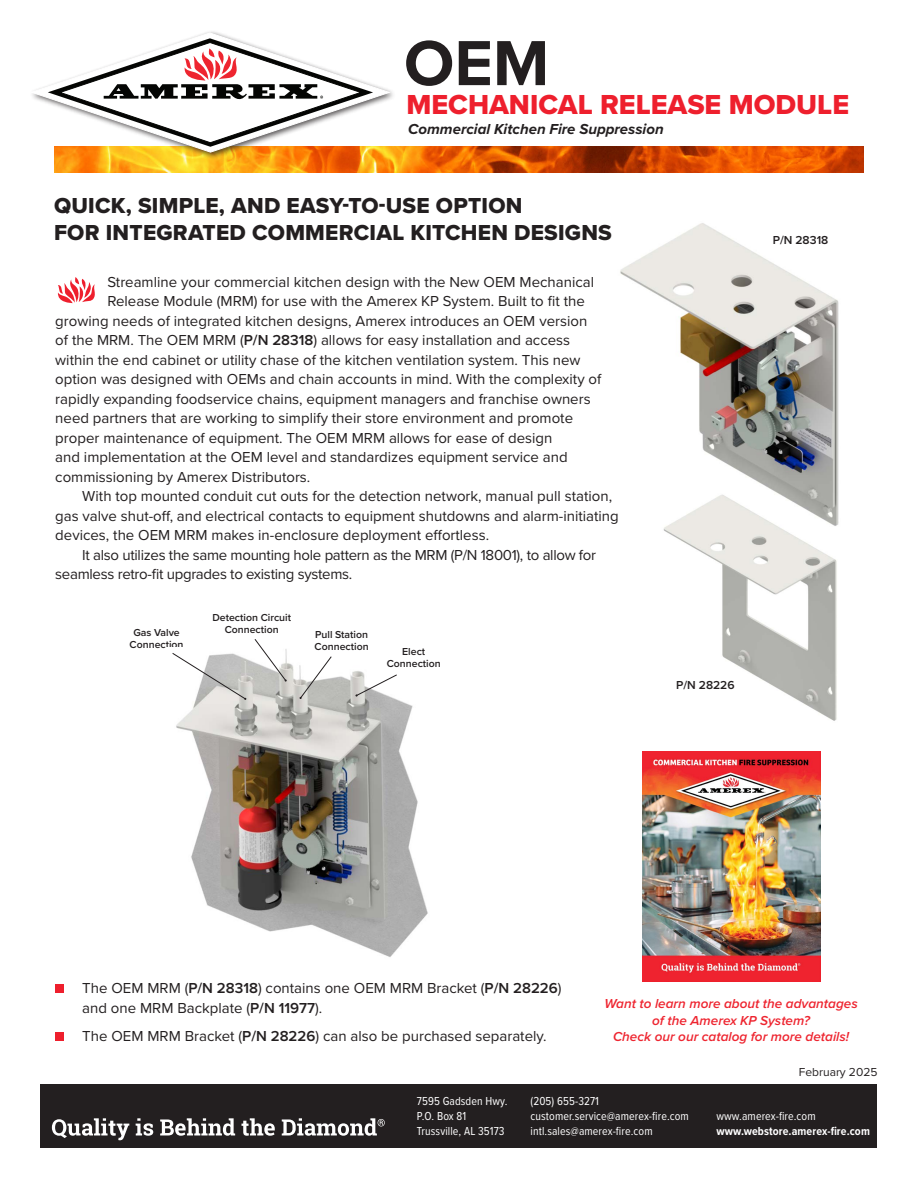
<style>
.page{position:relative;width:918px;height:1188px;background:#fff}
.page>*{position:absolute;margin:0;border:0;box-sizing:border-box;transform-origin:0 0}
.t1{font:700 66px "Proxima Nova";color:#231f20}
.t2{font:28.5px "Proxima Nova Extrabld";color:#ee1f2d}
.t3{font:22.5px/27px "Proxima Nova Extrabld";letter-spacing:.01em;color:#231f20}
.t4{font:15px/19.5px "Proxima Nova";color:#231f20}
.t5{font:15px/19.5px "Proxima Nova";letter-spacing:-.02em;color:#231f20}
.t6{font:italic 700 15px "Proxima Nova";color:#231f20}
.t7{font:italic 600 13.5px/16.2px "Proxima Nova";color:#ee2530;text-align:center}
.t8{font:12px "Proxima Nova Cond";letter-spacing:.01em;color:#fff}
.t9{font:700 12px "Proxima Nova Cond";letter-spacing:.01em;color:#fff}
.t10{font:600 12px "Proxima Nova";color:#231f20}
.t11{font:12px "Proxima Nova";color:#231f20}
.t12{font:600 10.5px/12px "Proxima Nova";color:#231f20;text-align:center}
.s1{font-weight:600}
</style>
<div class="page">
<img style="left:620px;top:223px;width:219px;height:260px">
<img style="left:663px;top:483px;width:176px;height:238px">
<div style="left:40px;top:1084px;width:838px;height:63px;background:#231f20"></div>
<svg style="left:52px;top:1118px;width:333px;height:22px"></svg>
<img style="left:54px;top:147px;width:810px;height:26px">
<div style="left:55px;top:984px;width:9px;height:8px;background:#ee1f2d"></div>
<div style="left:55px;top:1032px;width:9px;height:8px;background:#ee1f2d"></div>
<svg style="left:57px;top:277px;width:38px;height:26px"></svg>
<div style="left:28px;top:30px;width:368px;height:130px;background:#231f20;opacity:.75"></div>
<svg style="left:31px;top:33px;width:359px;height:120px"></svg>
<img style="left:176px;top:659px;width:252px;height:298px">
<svg style="left:172px;top:653px;width:74px;height:47px"></svg>
<svg style="left:254px;top:639px;width:33px;height:43px"></svg>
<svg style="left:300px;top:656px;width:32px;height:43px"></svg>
<svg style="left:355px;top:674px;width:42px;height:23px"></svg>
<img style="left:643px;top:752px;width:177px;height:230px">
<p class="t1" style="left:404px;top:14px;width:147px">OEM</p>
<p class="t2" style="left:406px;top:83px;width:444px">MECHANICAL RELEASE MODULE</p>
<p class="t6" style="left:408px;top:118px;width:257px">Commercial Kitchen Fire Suppression</p>
<p class="t3" style="left:54px;top:192px;width:559px">QUICK, SIMPLE, AND EASY-TO-USE OPTION<br>FOR INTEGRATED COMMERCIAL KITCHEN DESIGNS</p>
<p class="t4" style="left:107px;top:271px;width:488px">Streamline your commercial kitchen design with the New OEM Mechanical</p>
<p class="t4" style="left:107px;top:291px;width:479px">Release Module (MRM) for use with the Amerex KP System. Built to fit the</p>
<p class="t4" style="left:55px;top:310px;width:533px">growing needs of integrated kitchen designs, Amerex introduces an OEM version</p>
<p class="t4" style="left:55px;top:330px;width:516px">of the MRM. The OEM MRM (<span class="s1">P/N 28318</span>) allows for easy installation and access</p>
<p class="t4" style="left:55px;top:349px;width:527px">within the end cabinet or utility chase of the kitchen ventilation system. This new</p>
<p class="t4" style="left:55px;top:369px;width:548px">option was designed with OEMs and chain accounts in mind. With the complexity of</p>
<p class="t4" style="left:55px;top:388px;width:537px">rapidly expanding foodservice chains, equipment managers and franchise owners</p>
<p class="t4" style="left:55px;top:408px;width:519px">need partners that are working to simplify their store environment and promote</p>
<p class="t4" style="left:55px;top:427px;width:499px">proper maintenance of equipment. The OEM MRM allows for ease of design</p>
<p class="t4" style="left:55px;top:447px;width:514px">and implementation at the OEM level and standardizes equipment service and</p>
<p class="t4" style="left:55px;top:466px;width:257px">commissioning by Amerex Distributors.</p>
<p class="t4" style="left:55px;top:486px;width:565px;text-indent:27px">With top mounted conduit cut outs for the detection network, manual pull station, gas valve shut-off, and electrical contacts to equipment shutdowns and alarm-initiating devices, the OEM MRM makes in-enclosure deployment effortless.</p>
<p class="t5" style="left:55px;top:544px;width:542px;text-indent:27px">It also utilizes the same mounting hole pattern as the MRM (P/N 18001), to allow for seamless retro-fit upgrades to existing systems.</p>
<p class="t12" style="left:130px;top:626px;width:56px">Gas Valve<br>Connection</p>
<p class="t12" style="left:212px;top:611px;width:80px">Detection Circuit<br>Connection</p>
<p class="t12" style="left:315px;top:628px;width:55px">Pull Station</p>
<p class="t12" style="left:315px;top:640px;width:56px">Connection</p>
<p class="t12" style="left:402px;top:645px;width:25px">Elect</p>
<p class="t12" style="left:387px;top:657px;width:56px">Connection</p>
<p class="t10" style="left:773px;top:231px;width:57px">P/N 28318</p>
<p class="t10" style="left:676px;top:676px;width:60px">P/N 28226</p>
<p class="t4" style="left:82px;top:978px;width:481px">The OEM MRM (<span class="s1">P/N 28318</span>) contains one OEM MRM Bracket (<span class="s1">P/N 28226</span>) and one MRM Backplate (<span class="s1">P/N 11977</span>).</p>
<p class="t4" style="left:82px;top:1026px;width:466px">The OEM MRM Bracket (<span class="s1">P/N 28226</span>) can also be purchased separately.</p>
<p class="t7" style="left:605px;top:995px;width:255px">Want to learn more about the advantages of the Amerex KP System?<br>Check our our catalog for more details!</p>
<p class="t11" style="left:799px;top:1063px;width:80px">February 2025</p>
<p class="t8" style="left:417px;top:1092px;width:92px">7595 Gadsden Hwy.</p>
<p class="t8" style="left:417px;top:1107px;width:51px">P.O. Box 81</p>
<p class="t8" style="left:417px;top:1122px;width:89px">Trussville, AL 35173</p>
<p class="t8" style="left:531px;top:1092px;width:70px">(205) 655-3271</p>
<p class="t8" style="left:531px;top:1107px;width:160px">customer.service@amerex-fire.com</p>
<p class="t8" style="left:531px;top:1122px;width:124px">intl.sales@amerex-fire.com</p>
<p class="t8" style="left:716px;top:1107px;width:101px">www.amerex-fire.com</p>
<p class="t9" style="left:716px;top:1122px;width:155px">www.webstore.amerex-fire.com</p>
</div>
